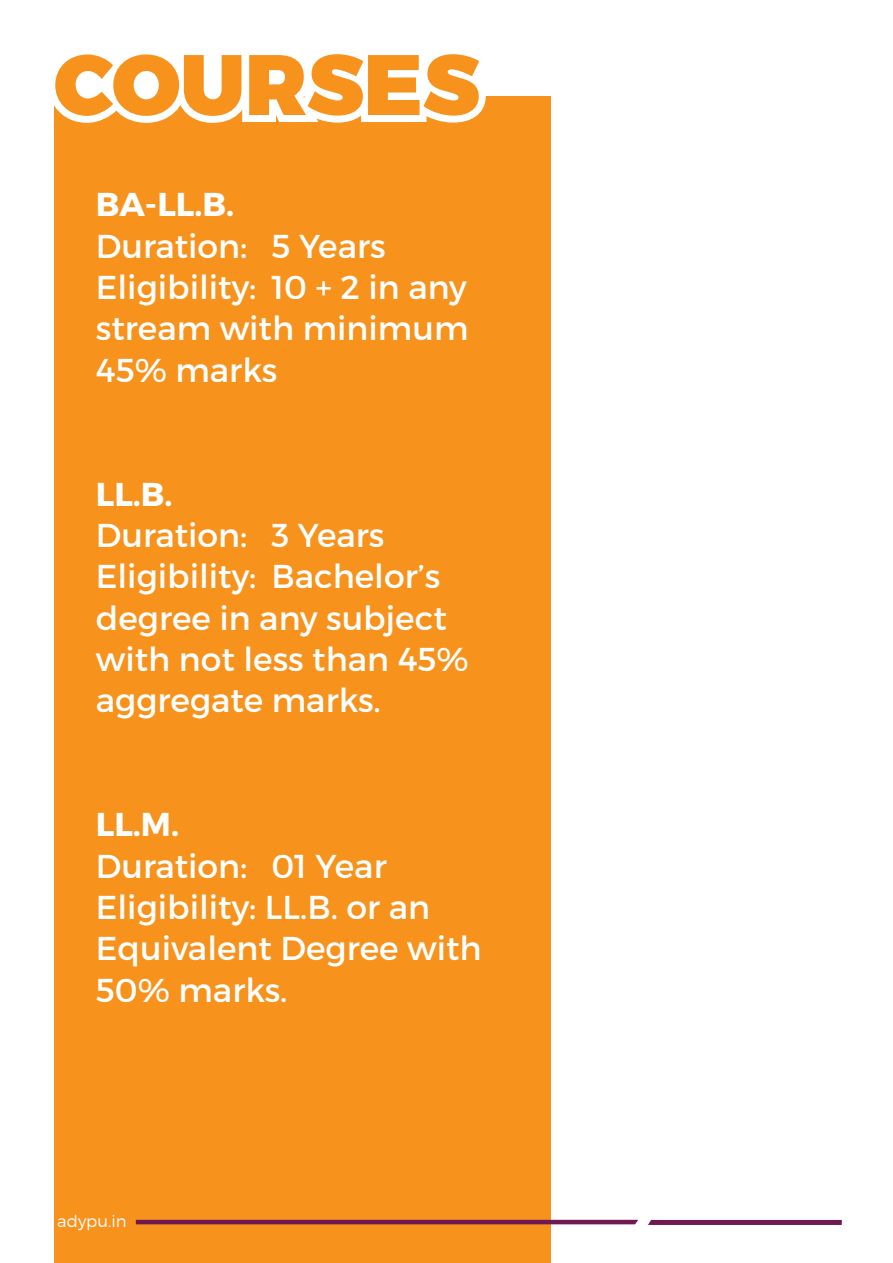
<style>
.page{position:relative;width:893px;height:1263px;background:#fff}
.page>*{position:absolute;margin:0;border:0;box-sizing:border-box;transform-origin:0 0}
.t1{font:900 85.5px "Montserrat";color:#f7931d}
.t2{font:33px/41.4px "Montserrat";color:#fff}
.t3{font:700 33px "Montserrat";color:#fff}
.t4{font:300 16.5px "Montserrat";color:#fff}
</style>
<div class="page">
<div style="left:54px;top:97px;width:496px;height:1166px;background:#f7931d"></div>
<svg style="left:54px;top:96px;width:443px;height:27px"></svg>
<hr style="left:136px;top:1220px;width:502px;height:4px;background:#6f1851">
<svg style="left:648px;top:1220px;width:194px;height:5px"></svg>
<h1 class="t1" style="left:54px;top:36px;width:427px">COURSES</h1>
<p class="t3" style="left:96px;top:186px;width:140px">BA-LL.B.</p>
<p class="t2" style="left:96px;top:228px;width:374px">Duration: 5 Years<br>Eligibility: 10 + 2 in any stream with minimum<br>45% marks</p>
<p class="t3" style="left:96px;top:475px;width:78px">LL.B.</p>
<p class="t2" style="left:96px;top:517px;width:374px">Duration: 3 Years<br>Eligibility: Bachelor’s degree in any subject with not less than 45% aggregate marks.</p>
<p class="t3" style="left:96px;top:806px;width:85px">LL.M.</p>
<p class="t2" style="left:96px;top:848px;width:387px">Duration: 01 Year<br>Eligibility: LL.B. or an<br>Equivalent Degree with<br>50% marks.</p>
<p class="t4" style="left:57px;top:1214px;width:71px">adypu.in</p>
</div>
